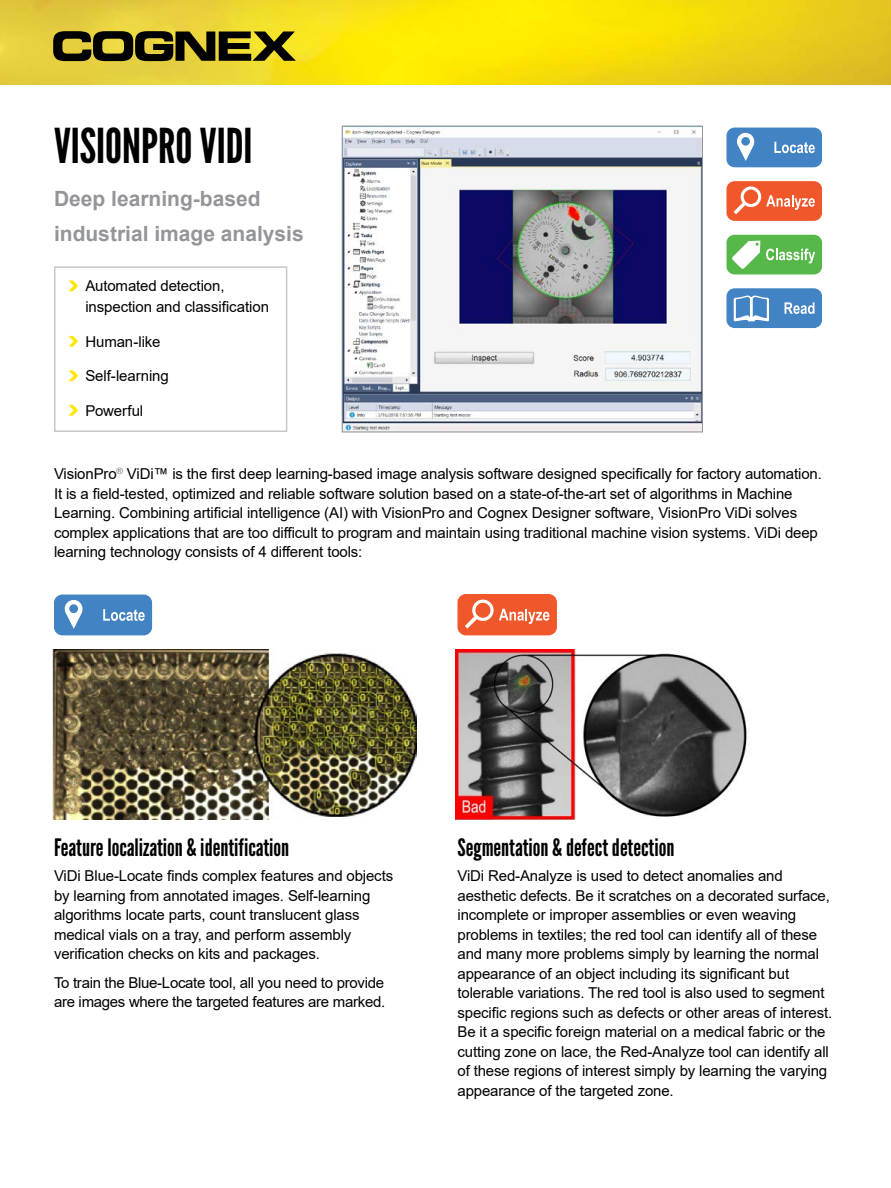
<style>
.page{position:relative;width:891px;height:1188px;background:#fff}
.page>*{position:absolute;margin:0;border:0;box-sizing:border-box;transform-origin:0 0}
.t1{font:48px "League Gothic";color:#000}
.t2{font:24px "League Gothic";color:#000}
.t3{font:700 21px/34.5px "Arial";color:#939598}
.t4{font:15px/19.5px "Arial";letter-spacing:-.01em;color:#000}
</style>
<div class="page">
<img style="left:0;top:0;width:891px;height:84px">
<svg style="left:53px;top:31px;width:243px;height:30px"></svg>
<img style="left:52px;top:649px;width:364px;height:171px">
<img style="left:456px;top:649px;width:291px;height:171px">
<div style="left:54px;top:266px;width:233px;height:166px;border:2px solid #c7c8ca"></div>
<svg style="left:69px;top:280px;width:9px;height:11px"></svg>
<svg style="left:69px;top:336px;width:9px;height:11px"></svg>
<svg style="left:69px;top:370px;width:9px;height:11px"></svg>
<svg style="left:69px;top:405px;width:9px;height:11px"></svg>
<div style="left:54px;top:595px;width:98px;height:40px;background:#4283c4;border-radius:8px"></div>
<svg style="left:103px;top:609px;width:42px;height:12px"></svg>
<svg style="left:65px;top:600px;width:18px;height:29px"></svg>
<div style="left:458px;top:594px;width:99px;height:41px;background:#f0572a;border-radius:8px"></div>
<svg style="left:465px;top:600px;width:84px;height:29px"></svg>
<img style="left:344px;top:128px;width:357px;height:302px">
<div style="left:342px;top:126px;width:361px;height:306px;border:1px solid #939598"></div>
<div style="left:726px;top:128px;width:96px;height:39px;background:#4283c4;border-radius:8px"></div>
<svg style="left:774px;top:142px;width:41px;height:11px"></svg>
<svg style="left:737px;top:133px;width:17px;height:28px"></svg>
<div style="left:726px;top:235px;width:96px;height:39px;background:#55b849;border-radius:8px"></div>
<svg style="left:766px;top:249px;width:49px;height:14px"></svg>
<svg style="left:732px;top:241px;width:28px;height:28px"></svg>
<div style="left:727px;top:288px;width:95px;height:40px;background:#4283c4;border-radius:8px"></div>
<svg style="left:785px;top:302px;width:30px;height:12px"></svg>
<svg style="left:734px;top:295px;width:35px;height:26px"></svg>
<div style="left:726px;top:181px;width:96px;height:40px;background:#f0572a;border-radius:8px"></div>
<svg style="left:734px;top:186px;width:81px;height:28px"></svg>
<h1 class="t1" style="left:54px;top:117px;width:200px">VISIONPRO VIDI</h1>
<h3 class="t3" style="left:54px;top:182px;width:251px">Deep learning-based industrial image analysis</h3>
<p class="t4" style="left:85px;top:275px;width:185px;line-height:21px">Automated detection, inspection and classification</p>
<p class="t4" style="left:85px;top:331px;width:76px">Human-like</p>
<p class="t4" style="left:85px;top:366px;width:85px">Self-learning</p>
<p class="t4" style="left:85px;top:400px;width:59px">Powerful</p>
<p class="t4" style="left:54px;top:464px;width:769px">VisionPro<sup>®</sup> ViDi™ is the first deep learning-based image analysis software designed specifically for factory automation.<br>It is a field-tested, optimized and reliable software solution based on a state-of-the-art set of algorithms in Machine Learning. Combining artificial intelligence (AI) with VisionPro and Cognex Designer software, VisionPro ViDi solves complex applications that are too difficult to program and maintain using traditional machine vision systems. ViDi deep learning technology consists of 4 different tools:</p>
<h2 class="t2" style="left:54px;top:833px;width:237px">Feature localization &amp; identification</h2>
<p class="t4" style="left:54px;top:866px;width:341px">ViDi Blue-Locate finds complex features and objects by learning from annotated images. Self-learning algorithms locate parts, count translucent glass medical vials on a tray, and perform assembly verification checks on kits and packages.</p>
<p class="t4" style="left:54px;top:973px;width:333px">To train the Blue-Locate tool, all you need to provide are images where the targeted features are marked.</p>
<h2 class="t2" style="left:458px;top:833px;width:219px">Segmentation &amp; defect detection</h2>
<p class="t4" style="left:458px;top:866px;width:376px">ViDi Red-Analyze is used to detect anomalies and aesthetic defects. Be it scratches on a decorated surface, incomplete or improper assemblies or even weaving problems in textiles; the red tool can identify all of these and many more problems simply by learning the normal appearance of an object including its significant but tolerable variations. The red tool is also used to segment specific regions such as defects or other areas of interest.<br>Be it a specific foreign material on a medical fabric or the cutting zone on lace, the Red-Analyze tool can identify all of these regions of interest simply by learning the varying appearance of the targeted zone.</p>
</div>
